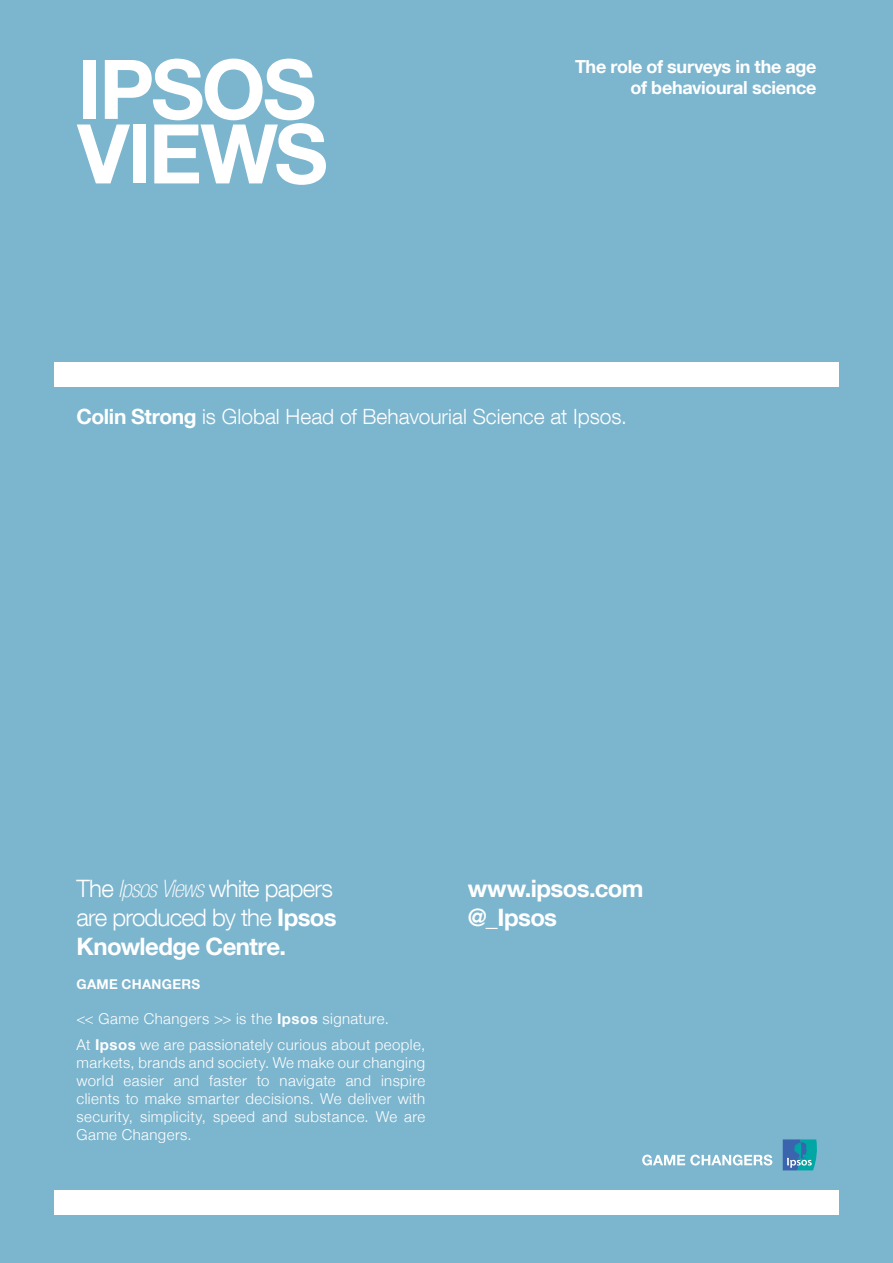
<style>
.page{position:relative;width:893px;height:1263px;background:#7cb5ce}
.page>*{position:absolute;margin:0;border:0;box-sizing:border-box;transform-origin:0 0}
.t1{font:700 82.5px/64.5px "Helvetica Neue LT Com";letter-spacing:-.035em;color:#fff}
.t2{font:300 24px/28.8px "Helvetica Neue LT Com";letter-spacing:-.03em;color:#fff}
.t3{font:700 24px/28.8px "Helvetica Neue LT Com";letter-spacing:-.025em;color:#fff}
.t4{font:300 21px "Helvetica Neue LT Com";color:#fff}
.t5{font:700 18px/21.6px "Helvetica Neue LT Com";letter-spacing:-.02em;color:#fff;text-align:right}
.t6{font:300 15px/18px "Helvetica Neue";letter-spacing:.03em;color:#fff}
.t7{font:700 13.5px "Helvetica Neue LT Com";letter-spacing:.02em;color:#fff}
.s1{font-weight:700}
.s2{font-weight:100;font-style:italic;font-stretch:condensed}
</style>
<div class="page">
<div style="left:54px;top:362px;width:785px;height:25px;background:#fff"></div>
<svg style="left:783px;top:1139px;width:34px;height:31px"></svg>
<svg style="left:642px;top:1154px;width:130px;height:11px"></svg>
<div style="left:54px;top:1190px;width:785px;height:25px;background:#fff"></div>
<h1 class="t1" style="left:77px;top:55px;width:252px">IPSOS<br>VIEWS</h1>
<p class="t5" style="left:575px;top:55px;width:243px">The role of surveys in the age of behavioural science</p>
<h3 class="t4" style="left:77px;top:404px;width:552px"><span class="s1">Colin Strong</span> is Global Head of Behavourial Science at Ipsos.</h3>
<h2 class="t2" style="left:77px;top:874px;width:262px">The <span class="s2">Ipsos Views</span> white papers are produced by the <span class="s1">Ipsos<br>Knowledge Centre.</span></h2>
<h2 class="t3" style="left:468px;top:874px;width:177px">www.ipsos.com @_Ipsos</h2>
<p class="t7" style="left:77px;top:976px;width:125px">GAME CHANGERS</p>
<p class="t6" style="left:77px;top:1004px;width:350px;line-height:26.5px">&lt;&lt; Game Changers &gt;&gt; is the <span class="s1">Ipsos</span> signature.<br>At <span class="s1">Ipsos</span> we are passionately curious about people,</p>
<p class="t6" style="left:77px;top:1053px;width:350px;text-align:justify">markets, brands and society. We make our changing world easier and faster to navigate and inspire clients to make smarter decisions. We deliver with security, simplicity, speed and substance. We are Game Changers.</p>
</div>
